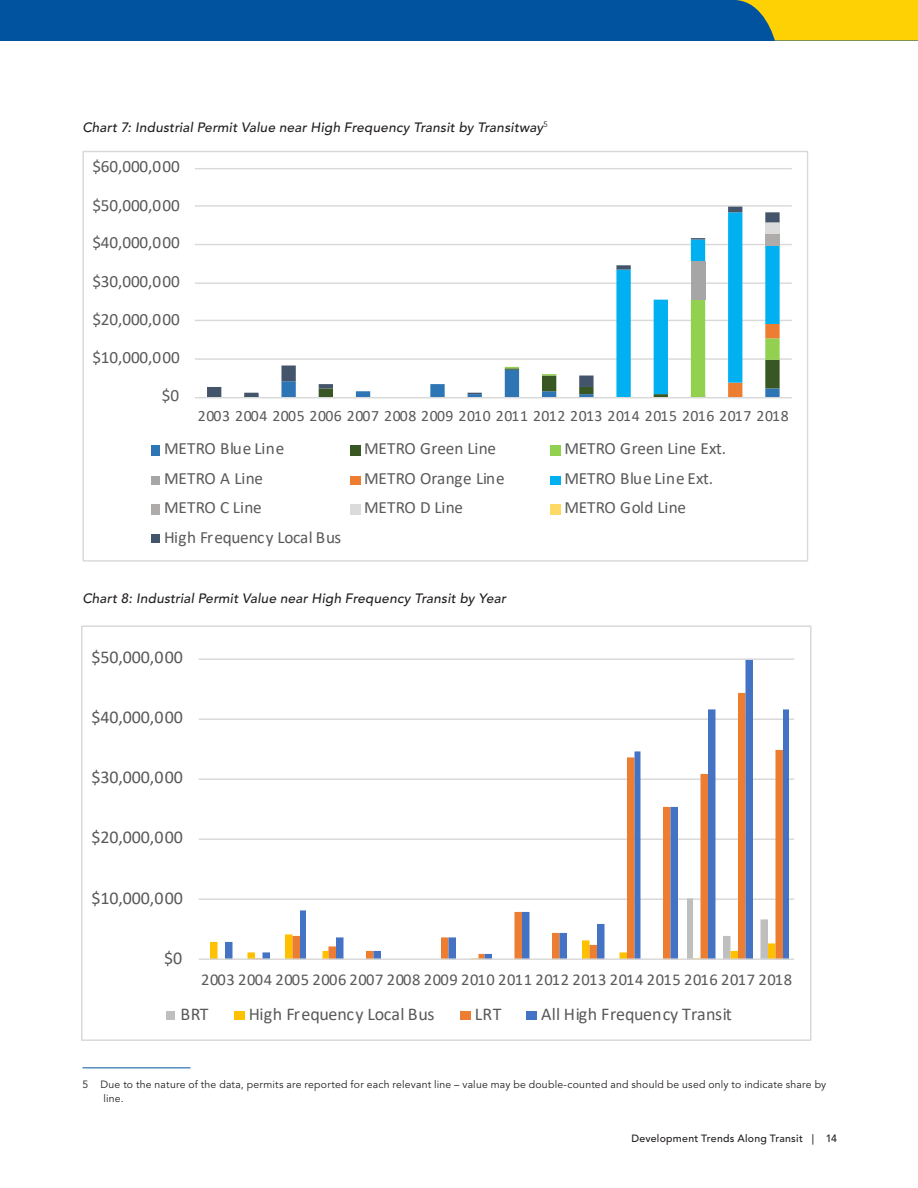
<style>
.page{position:relative;width:918px;height:1188px;background:#fff}
.page>*{position:absolute;margin:0;border:0;box-sizing:border-box;transform-origin:0 0}
.t1{font:18px "Calibri";letter-spacing:-.005em;color:#595959}
.t2{font:17.25px "Calibri";letter-spacing:-.005em;color:#595959}
.t3{font:17.25px "Calibri";letter-spacing:.015em;color:#595959}
.t4{font:16.5px "Calibri";letter-spacing:.04em;color:#595959}
.t5{font:15.75px "Calibri";letter-spacing:.04em;color:#595959}
.t6{font:italic 500 13.5px "Avenir LT Std";letter-spacing:.015em;color:#231f20}
.Footnote{font:10.5px/13.5px "Avenir LT Std";letter-spacing:.02em;color:#231f20}
.t7{font:500 10.5px "Avenir LT Std";letter-spacing:.025em;color:#231f20}
</style>
<div class="page">
<div style="left:0;top:0;width:918px;height:40px;background:#0153a0"></div>
<svg style="left:736px;top:0;width:182px;height:40px;background:#d8be1c"></svg>
<hr style="left:82px;top:1067px;width:108px;height:1px;background:#0153a0">
<hr style="left:195px;top:358px;width:597px;height:2px;background:#d9d9d9">
<hr style="left:195px;top:320px;width:597px;height:1px;background:#d9d9d9">
<hr style="left:195px;top:282px;width:597px;height:2px;background:#d9d9d9">
<hr style="left:195px;top:244px;width:597px;height:1px;background:#d9d9d9">
<hr style="left:195px;top:205px;width:597px;height:2px;background:#d9d9d9">
<hr style="left:195px;top:168px;width:597px;height:1px;background:#d9d9d9">
<svg style="left:207px;top:207px;width:573px;height:190px"></svg>
<hr style="left:195px;top:397px;width:597px;height:1px;background:#d9d9d9">
<div style="left:151px;top:446px;width:9px;height:10px;background:#2e75b6"></div>
<div style="left:350px;top:446px;width:10px;height:10px;background:#385723"></div>
<div style="left:551px;top:446px;width:10px;height:10px;background:#92d050"></div>
<div style="left:151px;top:476px;width:9px;height:8px;background:#a6a6a6"></div>
<div style="left:350px;top:476px;width:10px;height:8px;background:#ed7d31"></div>
<div style="left:551px;top:476px;width:10px;height:8px;background:#00b0f0"></div>
<div style="left:151px;top:504px;width:9px;height:10px;background:#afabab"></div>
<div style="left:350px;top:504px;width:10px;height:10px;background:#dbdbdb"></div>
<div style="left:551px;top:504px;width:10px;height:10px;background:#ffd966"></div>
<div style="left:151px;top:534px;width:9px;height:9px;background:#44546a"></div>
<hr style="left:199px;top:898px;width:595px;height:2px;background:#d9d9d9">
<hr style="left:199px;top:838px;width:595px;height:2px;background:#d9d9d9">
<hr style="left:199px;top:778px;width:595px;height:2px;background:#d9d9d9">
<hr style="left:199px;top:718px;width:595px;height:2px;background:#d9d9d9">
<hr style="left:199px;top:658px;width:595px;height:2px;background:#d9d9d9">
<svg style="left:210px;top:898px;width:15px;height:60px"></svg>
<svg style="left:225px;top:660px;width:564px;height:298px"></svg>
<hr style="left:199px;top:958px;width:595px;height:2px;background:#d9d9d9">
<div style="left:166px;top:1011px;width:10px;height:9px;background:#bfbfbf"></div>
<div style="left:234px;top:1011px;width:10px;height:9px;background:#ffc000"></div>
<div style="left:460px;top:1011px;width:11px;height:9px;background:#ed7d31"></div>
<div style="left:526px;top:1011px;width:11px;height:9px;background:#4472c4"></div>
<div style="left:81px;top:625px;width:731px;height:416px;border:2px solid #d9d9d9"></div>
<p class="t6" style="left:82px;top:119px;width:467px">Chart 7: Industrial Permit Value near High Frequency Transit by Transitway<sup>5</sup></p>
<p class="t2" style="left:92px;top:155px;width:89px">$60,000,000</p>
<p class="t2" style="left:92px;top:193px;width:89px">$50,000,000</p>
<p class="t2" style="left:92px;top:230px;width:89px">$40,000,000</p>
<p class="t2" style="left:92px;top:269px;width:89px">$30,000,000</p>
<p class="t2" style="left:92px;top:308px;width:89px">$20,000,000</p>
<p class="t2" style="left:92px;top:345px;width:89px">$10,000,000</p>
<p class="t2" style="left:162px;top:384px;width:19px">$0</p>
<p class="t5" style="left:198px;top:405px;width:592px">2003 2004 2005 2006 2007 2008 2009 2010 2011 2012 2013 2014 2015 2016 2017 2018</p>
<p class="t3" style="left:164px;top:437px;width:122px">METRO Blue Line</p>
<p class="t2" style="left:364px;top:437px;width:133px">METRO Green Line</p>
<p class="t2" style="left:564px;top:437px;width:163px">METRO Green Line Ext.</p>
<p class="t2" style="left:164px;top:467px;width:100px">METRO A Line</p>
<p class="t2" style="left:364px;top:467px;width:142px">METRO Orange Line</p>
<p class="t2" style="left:564px;top:467px;width:150px">METRO Blue Line Ext.</p>
<p class="t2" style="left:164px;top:495px;width:99px">METRO C Line</p>
<p class="t2" style="left:364px;top:495px;width:100px">METRO D Line</p>
<p class="t2" style="left:564px;top:495px;width:123px">METRO Gold Line</p>
<p class="t2" style="left:164px;top:525px;width:179px">High Frequency Local Bus</p>
<p class="t6" style="left:82px;top:591px;width:425px">Chart 8: Industrial Permit Value near High Frequency Transit by Year</p>
<p class="t1" style="left:91px;top:644px;width:93px">$50,000,000</p>
<p class="t1" style="left:91px;top:704px;width:93px">$40,000,000</p>
<p class="t1" style="left:91px;top:764px;width:93px">$30,000,000</p>
<p class="t1" style="left:91px;top:824px;width:93px">$20,000,000</p>
<p class="t1" style="left:91px;top:886px;width:93px">$10,000,000</p>
<p class="t1" style="left:164px;top:946px;width:20px">$0</p>
<p class="t4" style="left:201px;top:969px;width:593px">2003 2004 2005 2006 2007 2008 2009 2010 2011 2012 2013 2014 2015 2016 2017 2018</p>
<p class="t1" style="left:180px;top:1001px;width:30px">BRT</p>
<p class="t1" style="left:249px;top:1001px;width:187px">High Frequency Local Bus</p>
<p class="t1" style="left:475px;top:1001px;width:28px">LRT</p>
<p class="t1" style="left:541px;top:1001px;width:192px">All High Frequency Transit</p>
<p class="Footnote" style="left:104px;top:1078px;width:724px;text-indent:-21px">5 Due to the nature of the data, permits are reported for each relevant line – value may be double-counted and should be used only to indicate share by line.</p>
<p class="t7" style="left:632px;top:1132px;width:207px">Development Trends Along Transit | 14</p>
</div>
